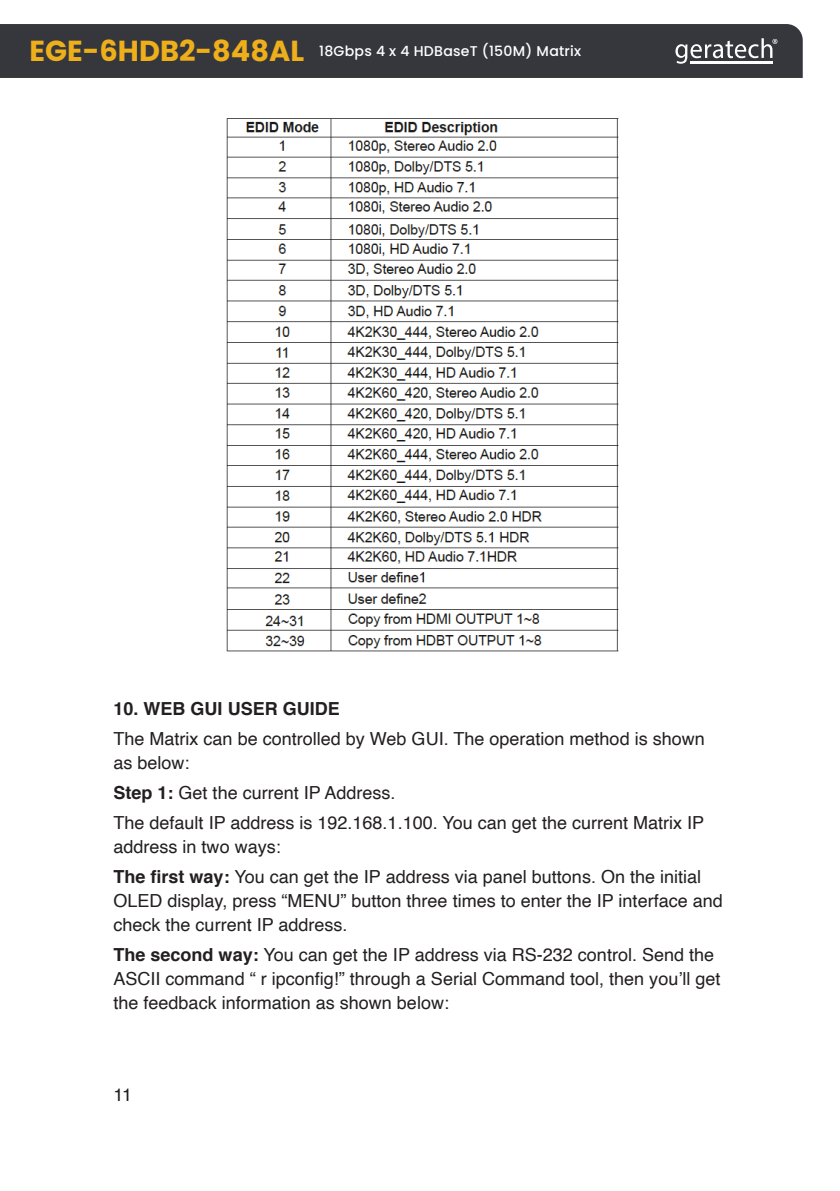
<style>
.page{position:relative;width:840px;height:1191px;background:#fff}
.page>*{position:absolute;margin:0;border:0;box-sizing:border-box;transform-origin:0 0}
.Paragraph{font:18px/24px "Helvetica";color:#231f20}
.Paragraph-2{font:700 18px "Helvetica";color:#231f20}
.t1{font:500 14.2px "Poppins";letter-spacing:.015em;color:#fff}
.s1{font-weight:700;font-size:29px;color:#eeaf1b}
.s2{font-weight:700}
</style>
<div class="page">
<div style="left:0;top:24px;width:802px;height:54px;background:#36373d"></div>
<svg style="left:675px;top:38px;width:102px;height:26px;background:#66666b"></svg>
<hr style="left:716px;top:61px;width:28px;height:3px;background:#fff">
<hr style="left:744px;top:61px;width:27px;height:3px;background:#fff">
<hr style="left:690px;top:61px;width:26px;height:3px;background:#fff">
<img style="left:226px;top:118px;width:393px;height:534px">
<p class="t1" style="left:30px;top:42px;width:553px"><span class="s1">EGE-6HDB2-848AL</span> 18Gbps 4 x 4 HDBaseT (150M) Matrix</p>
<p class="Paragraph-2" style="left:113px;top:694px;width:228px">10. WEB GUI USER GUIDE</p>
<p class="Paragraph" style="left:113px;top:727px;width:592px">The Matrix can be controlled by Web GUI. The operation method is shown as below:</p>
<p class="Paragraph" style="left:113px;top:781px;width:283px"><span class="s2">Step 1:</span> Get the current IP Address.</p>
<p class="Paragraph" style="left:113px;top:811px;width:592px">The default IP address is 192.168.1.100. You can get the current Matrix IP address in two ways:</p>
<p class="Paragraph" style="left:113px;top:865px;width:610px"><span class="s2">The first way:</span> You can get the IP address via panel buttons. On the initial<br>OLED display, press “MENU” button three times to enter the IP interface and check the current IP address.</p>
<p class="Paragraph" style="left:113px;top:943px;width:608px"><span class="s2">The second way:</span> You can get the IP address via RS-232 control. Send the<br>ASCII command “ r ipconfig!” through a Serial Command tool, then you’ll get the feedback information as shown below:</p>
<p class="Paragraph" style="left:113px;top:1083px;width:20px">11</p>
</div>
